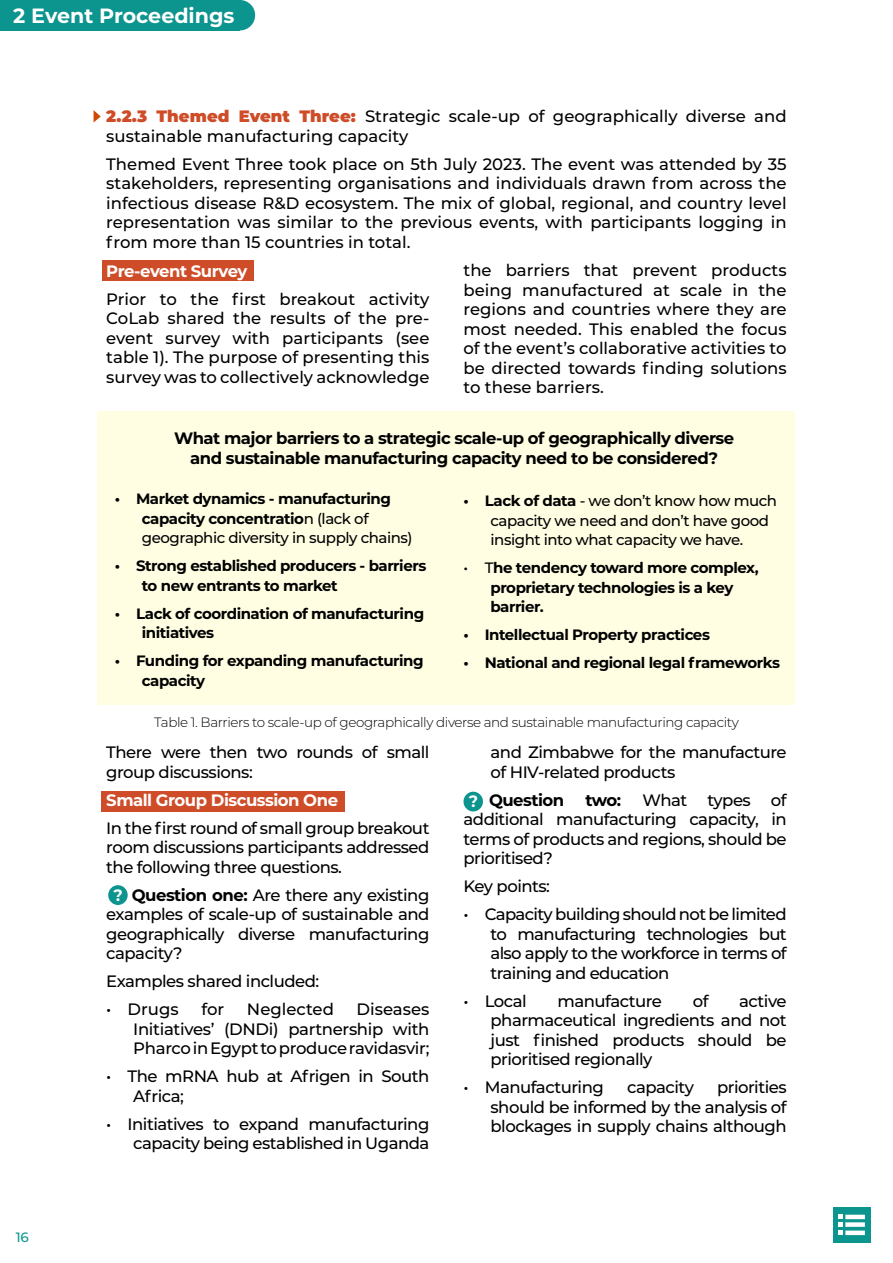
<style>
.page{position:relative;width:893px;height:1263px;background:#fff}
.page>*{position:absolute;margin:0;border:0;box-sizing:border-box;transform-origin:0 0}
.t1{font:700 20.7px "Montserrat";color:#fff}
.t2{font:500 16.5px/19.5px "Montserrat";letter-spacing:-.03em;color:#000101;text-align:justify}
.t3{font:500 16.5px/19.5px "Montserrat";color:#000;text-align:justify}
.t4{font:700 16.5px/19.5px "Montserrat";letter-spacing:-.03em;color:#000101;text-align:center}
.t5{font:700 16.5px "Montserrat";letter-spacing:-.03em;color:#fff}
.t6{font:500 16.5px "Montserrat";color:#000101}
.t7{font:700 16.35px "Montserrat";color:#fff;scale:.96 1}
.t8{font:700 15px/19.5px "Montserrat";letter-spacing:-.03em;color:#000101}
.t9{font:500 15px/19.5px "Montserrat";letter-spacing:-.03em;color:#000101}
.t10{font:300 13.5px "Montserrat";letter-spacing:-.03em;color:#000101}
.t11{font:500 13.5px "Montserrat";color:#0c948f}
.s1{font-weight:900;color:#ce4c27}
.s2{font-weight:500}
.s3{font-weight:700}
</style>
<div class="page">
<div style="left:833px;top:1207px;width:37px;height:35px;background:#0c948f"></div>
<svg style="left:838px;top:1215px;width:5px;height:20px"></svg>
<hr style="left:845px;top:1215px;width:20px;height:4px;background:#fff">
<div style="left:845px;top:1222px;width:20px;height:5px;background:#fff"></div>
<div style="left:845px;top:1230px;width:20px;height:5px;background:#fff"></div>
<div style="left:101px;top:791px;width:243px;height:21px;background:#ce4c27"></div>
<div style="left:108px;top:885px;width:20px;height:20px;background:#0c948f;border-radius:50%"></div>
<div style="left:463px;top:792px;width:20px;height:19px;background:#0c948f;border-radius:50%"></div>
<div style="left:225px;top:0;width:30px;height:30px;background:#0c948f;border-radius:50%"></div>
<div style="left:0;top:0;width:240px;height:30px;background:#0c948f"></div>
<div style="left:102px;top:260px;width:152px;height:21px;background:#ce4c27"></div>
<svg style="left:94px;top:110px;width:7px;height:12px"></svg>
<div style="left:98px;top:411px;width:697px;height:294px;background:#fffde2"></div>
<p class="t1" style="left:13px;top:0;width:223px">2 Event Proceedings</p>
<p class="t3" style="left:106px;top:106px;width:682px"><span class="s1">2.2.3 Themed Event Three:</span> Strategic scale-up of geographically diverse and sustainable manufacturing capacity</p>
<p class="t3" style="left:106px;top:154px;width:682px">Themed Event Three took place on 5th July 2023. The event was attended by 35 stakeholders, representing organisations and individuals drawn from across the infectious disease R&amp;D ecosystem. The mix of global, regional, and country level representation was similar to the previous events, with participants logging in from more than 15 countries in total.</p>
<p class="t5" style="left:106px;top:259px;width:143px">Pre-event Survey</p>
<p class="t3" style="left:106px;top:289px;width:325px">Prior to the first breakout activity CoLab shared the results of the pre&shy;event survey with participants (see table 1). The purpose of presenting this survey was to collectively acknowledge</p>
<p class="t3" style="left:463px;top:260px;width:325px">the barriers that prevent products being manufactured at scale in the regions and countries where they are most needed. This enabled the focus of the event’s collaborative activities to be directed towards finding solutions to these barriers.</p>
<p class="t4" style="left:174px;top:428px;width:562px">What major barriers to a strategic scale-up of geographically diverse and sustainable manufacturing capacity need to be considered?</p>
<p class="t8" style="left:142px;top:488px;width:272px;text-indent:-27px">• Market dynamics - manufacturing capacity concentratio<span class="s2">n (lack of geographic diversity in supply chains)</span></p>
<p class="t8" style="left:142px;top:555px;width:286px;text-indent:-27px">• Strong established producers - barriers to new entrants to market</p>
<p class="t8" style="left:142px;top:603px;width:284px;text-indent:-27px">• Lack of coordination of manufacturing initiatives</p>
<p class="t8" style="left:142px;top:650px;width:283px;text-indent:-27px">• Funding for expanding manufacturing capacity</p>
<p class="t9" style="left:490px;top:491px;width:288px;text-indent:-27px"><span class="s3">• Lack of data</span> - we don’t know how much capacity we need and don’t have good insight into what capacity we have.</p>
<p class="t8" style="left:490px;top:557px;width:270px;text-indent:-27px"><span class="s2">• T</span>he tendency toward more complex, proprietary technologies is a key barrier.</p>
<p class="t8" style="left:463px;top:624px;width:248px">• Intellectual Property practices</p>
<p class="t8" style="left:463px;top:652px;width:318px">• National and regional legal frameworks</p>
<p class="t11" style="left:16px;top:1228px;width:15px">16</p>
<p class="t10" style="left:154px;top:713px;width:586px">Table 1. Barriers to scale-up of geographically diverse and sustainable manufacturing capacity</p>
<p class="t2" style="left:490px;top:742px;width:298px">and Zimbabwe for the manufacture of HIV-related products</p>
<p class="t4" style="left:489px;top:789px;width:77px">Question</p>
<p class="t4" style="left:585px;top:789px;width:37px">two:</p>
<p class="t2" style="left:106px;top:742px;width:325px">There were then two rounds of small group discussions:</p>
<p class="t5" style="left:106px;top:788px;width:233px">Small Group Discussion One</p>
<p class="t2" style="left:106px;top:817px;width:325px">In the first round of small group breakout room discussions participants addressed the following three questions.</p>
<p class="t2" style="left:106px;top:884px;width:325px;text-indent:26px"><span class="s3">Question one:</span> Are there any existing examples of scale-up of sustainable and geographically diverse manufacturing capacity?</p>
<p class="t2" style="left:106px;top:971px;width:214px">Examples shared included:</p>
<p class="t2" style="left:106px;top:999px;width:74px">• Drugs</p>
<p class="t2" style="left:201px;top:999px;width:24px">for</p>
<p class="t6" style="left:247px;top:998px;width:89px">Neglected</p>
<p class="t2" style="left:463px;top:789px;width:325px;text-indent:179px">What types of additional manufacturing capacity, in terms of products and regions, should be prioritised?</p>
<p class="t2" style="left:463px;top:876px;width:88px">Key points:</p>
<p class="t2" style="left:490px;top:904px;width:298px;text-indent:-27px">• Capacity building should not be limited to manufacturing technologies but also apply to the workforce in terms of training and education</p>
<p class="t2" style="left:463px;top:990px;width:65px">• Local</p>
<p class="t2" style="left:557px;top:990px;width:106px">manufacture</p>
<p class="t2" style="left:693px;top:990px;width:17px">of</p>
<p class="t7" style="left:469px;top:790px;width:11px">?</p>
<p class="t7" style="left:114px;top:883px;width:11px">?</p>
<p class="t2" style="left:490px;top:990px;width:298px;text-indent:249px">active pharmaceutical ingredients and not just finished products should be prioritised regionally</p>
<p class="t2" style="left:463px;top:1077px;width:142px">• Manufacturing</p>
<p class="t2" style="left:627px;top:1077px;width:68px">capacity</p>
<p class="t2" style="left:133px;top:999px;width:298px;text-indent:223px">Diseases Initiatives’ (DNDi) partnership with Pharco in Egypt to produce ravidasvir;</p>
<p class="t2" style="left:133px;top:1066px;width:298px;text-indent:-27px">• The mRNA hub at Afrigen in South<br>Africa;</p>
<p class="t2" style="left:106px;top:1113px;width:325px;text-align:right">• Initiatives to expand manufacturing capacity being established in Uganda</p>
<p class="t2" style="left:490px;top:1077px;width:298px;text-indent:227px">priorities should be informed by the analysis of blockages in supply chains although</p>
</div>
